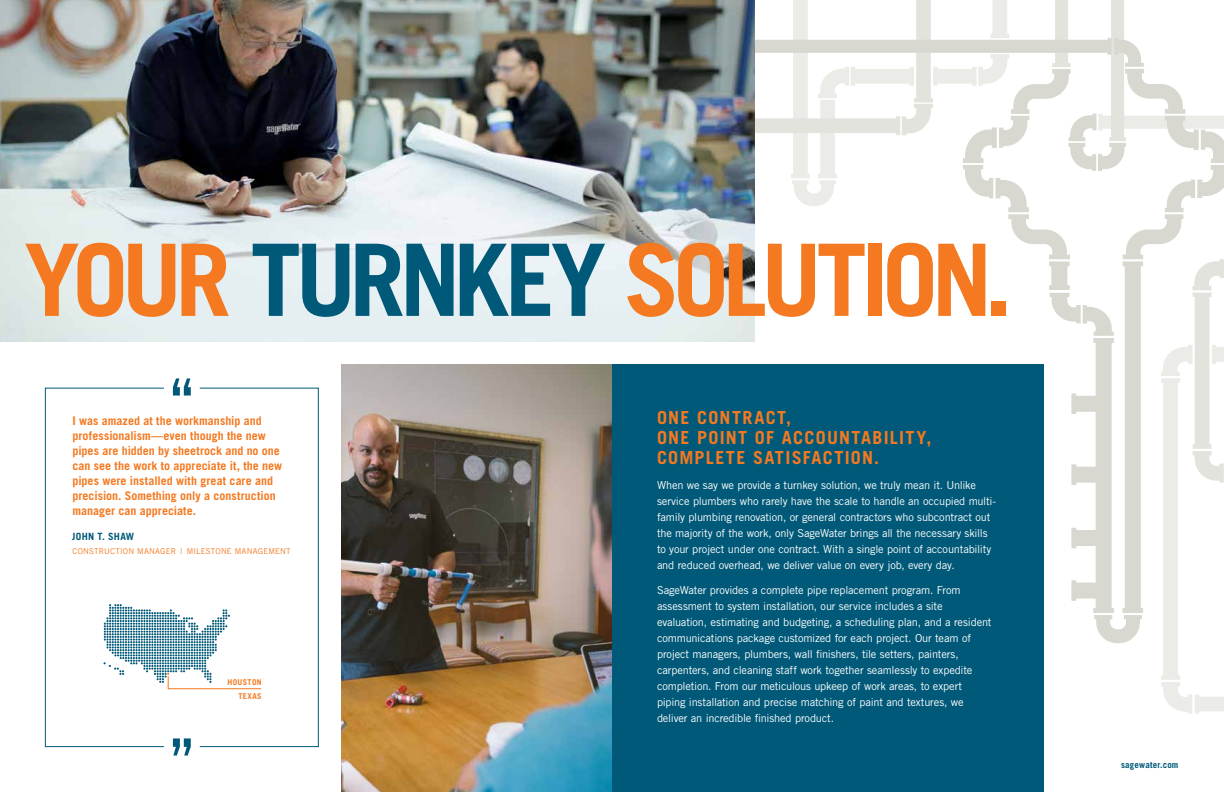
<style>
.page{position:relative;width:1224px;height:792px;background:#fff}
.page>*{position:absolute;margin:0;border:0;box-sizing:border-box;transform-origin:0 0}
.t1{font:700 100px "Trade Gothic LT Std";letter-spacing:-.065em;color:#f47920}
.t2{font:700 18px/20px "Trade Gothic LT Std";letter-spacing:.07em;color:#f47920}
.t3{font:700 12px/15px "Trade Gothic LT Std";color:#f47920}
.t4{font:11px/16px "Trade Gothic LT Std";letter-spacing:-.015em;color:#fff}
.t5{font:700 10px "Trade Gothic LT Std";letter-spacing:.025em;color:#005978}
.t6{font:700 9px "Trade Gothic LT Std";letter-spacing:.015em;color:#005978}
.t7{font:8px "Trade Gothic LT Std";letter-spacing:.025em;color:#f47920}
.t8{font:700 8px/14px "Trade Gothic LT Std";letter-spacing:.05em;color:#f47920;text-align:right}
.s1{color:#005978}
</style>
<div class="page">
<svg style="left:754px;top:0;width:470px;height:714px"></svg>
<img style="left:0;top:0;width:754px;height:342px">
<img style="left:341px;top:364px;width:271px;height:428px">
<div style="left:612px;top:364px;width:432px;height:428px;background:#005978"></div>
<svg style="left:173px;top:378px;width:18px;height:18px"></svg>
<svg style="left:173px;top:738px;width:18px;height:18px"></svg>
<div style="left:199px;top:388px;width:120px;height:359px;border:1px solid #005978"></div>
<div style="left:45px;top:388px;width:119px;height:359px;border:1px solid #005978"></div>
<svg style="left:104px;top:604px;width:158px;height:85px"></svg>
<h1 class="t1" style="left:24px;top:219px;width:990px">YOUR <span class="s1">TURNKEY</span> SOLUTION.</h1>
<p class="t3" style="left:72px;top:413px;width:211px">I was amazed at the workmanship and professionalism—even though the new pipes are hidden by sheetrock and no one can see the work to appreciate it, the new pipes were installed with great care and precision. Something only a construction manager can appreciate.</p>
<p class="t5" style="left:72px;top:531px;width:63px">JOHN T. SHAW</p>
<p class="t7" style="left:72px;top:547px;width:220px">CONSTRUCTION MANAGER | MILESTONE MANAGEMENT</p>
<p class="t8" style="left:228px;top:675px;width:36px">HOUSTON<br>TEXAS</p>
<h2 class="t2" style="left:657px;top:407px;width:276px">ONE CONTRACT,<br>ONE POINT OF ACCOUNTABILITY,<br>COMPLETE SATISFACTION.</h2>
<p class="t4" style="left:657px;top:477px;width:341px">When we say we provide a turnkey solution, we truly mean it. Unlike service plumbers who rarely have the scale to handle an occupied multi&shy;family plumbing renovation, or general contractors who subcontract out the majority of the work, only SageWater brings all the necessary skills to your project under one contract. With a single point of accountability and reduced overhead, we deliver value on every job, every day.</p>
<p class="t4" style="left:657px;top:582px;width:336px">SageWater provides a complete pipe replacement program. From assessment to system installation, our service includes a site evaluation, estimating and budgeting, a scheduling plan, and a resident communications package customized for each project. Our team of project managers, plumbers, wall finishers, tile setters, painters, carpenters, and cleaning staff work together seamlessly to expedite completion. From our meticulous upkeep of work areas, to expert piping installation and precise matching of paint and textures, we deliver an incredible finished product.</p>
<p class="t6" style="left:1121px;top:759px;width:59px">sagewater.com</p>
</div>
